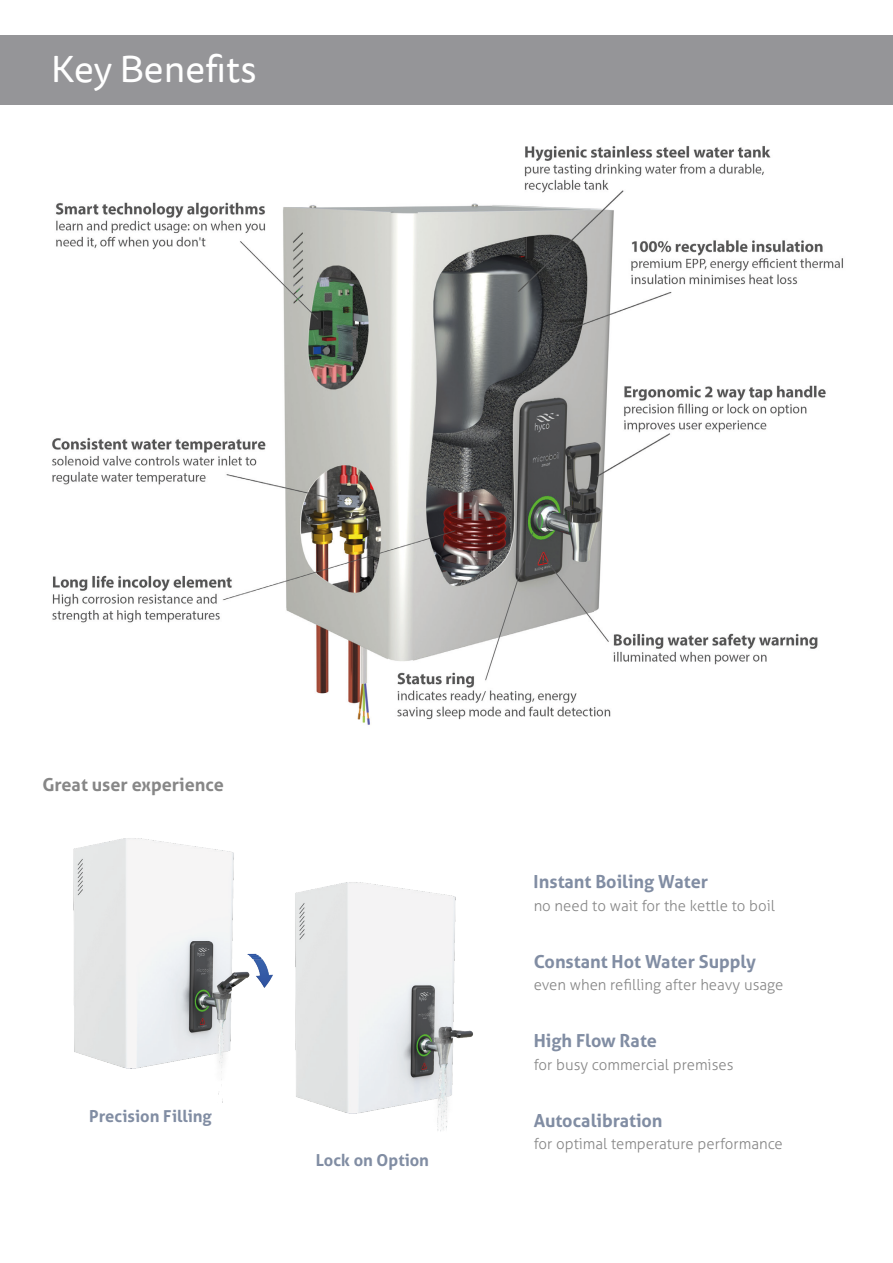
<style>
.page{position:relative;width:893px;height:1263px;background:#fff}
.page>*{position:absolute;margin:0;border:0;box-sizing:border-box;transform-origin:0 0}
.t1{font:37.5px "Tisa Sans Pro";color:#fff}
.t2{font:700 18px "Aller";color:#818da3}
.t3{font:700 18px "Aller";color:#878787}
.t4{font:700 16.5px "Aller";color:#818da3}
.t5{font:300 15px "Aller";color:#878787}
</style>
<div class="page">
<img style="left:52px;top:146px;width:791px;height:579px">
<img style="left:73px;top:838px;width:200px;height:264px">
<div style="left:0;top:35px;width:893px;height:69px;background:#959598"></div>
<img style="left:295px;top:882px;width:178px;height:250px">
<h1 class="t1" style="left:51px;top:44px;width:208px">Key Benefits</h1>
<p class="t3" style="left:43px;top:773px;width:183px">Great user experience</p>
<p class="t4" style="left:89px;top:1106px;width:124px">Precision Filling</p>
<p class="t4" style="left:316px;top:1150px;width:115px">Lock on Option</p>
<p class="t2" style="left:534px;top:870px;width:176px">Instant Boiling Water</p>
<p class="t5" style="left:534px;top:896px;width:243px">no need to wait for the kettle to boil</p>
<p class="t2" style="left:534px;top:950px;width:224px">Constant Hot Water Supply</p>
<p class="t5" style="left:534px;top:976px;width:251px">even when refilling after heavy usage</p>
<p class="t2" style="left:534px;top:1029px;width:125px">High Flow Rate</p>
<p class="t5" style="left:534px;top:1055px;width:201px">for busy commercial premises</p>
<p class="t2" style="left:534px;top:1109px;width:130px">Autocalibration</p>
<p class="t5" style="left:534px;top:1135px;width:251px">for optimal temperature performance</p>
</div>
